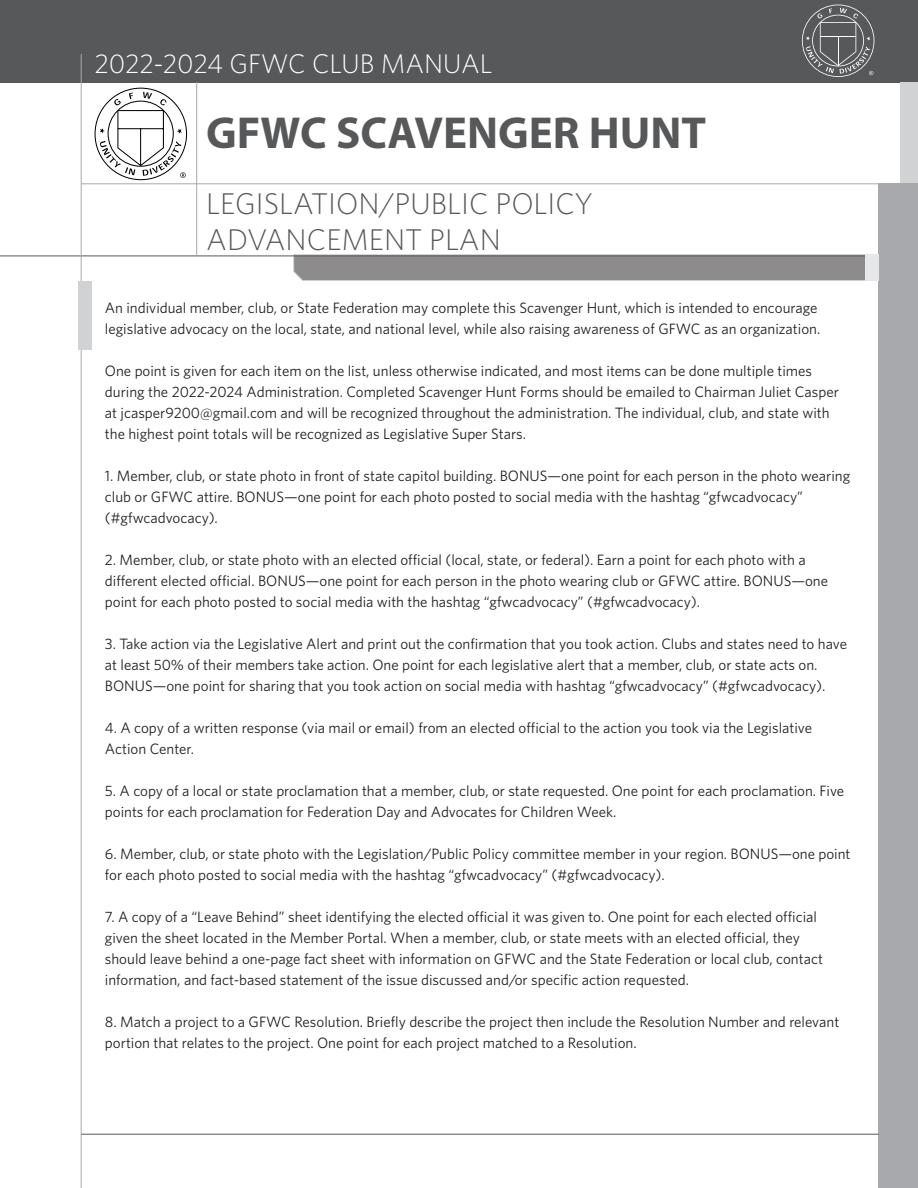
<style>
.page{position:relative;width:918px;height:1188px;background:#fff}
.page>*{position:absolute;margin:0;border:0;box-sizing:border-box;transform-origin:0 0}
.t1{font:700 45px "Myriad Pro";color:#57585a}
.t2{font:300 30px "Whitney HTF";color:#57585a}
.t3{font:300 27px "Whitney HTF";color:#fff}
.t4{font:15px/21px "Whitney HTF";color:#231f20}
</style>
<div class="page">
<svg style="left:293px;top:254px;width:572px;height:27px;background:#919090"></svg>
<div style="left:0;top:0;width:918px;height:82px;background:#57585a"></div>
<div style="left:901px;top:82px;width:17px;height:104px;background:#d1d2d4"></div>
<div style="left:878px;top:184px;width:40px;height:1004px;background:#a8a9ad"></div>
<hr style="left:81px;top:184px;width:837px;height:1px;background:#a8a9ad">
<hr style="left:0;top:256px;width:878px;height:1px;background:#57585a">
<hr style="left:81px;top:54px;width:1px;height:1134px;background:#a8a9ad">
<hr style="left:196px;top:82px;width:1px;height:174px;background:#a8a9ad">
<div style="left:78px;top:281px;width:13px;height:69px;background:#d1d2d4"></div>
<hr style="left:81px;top:1134px;width:798px;height:1px;background:#57585a">
<svg style="left:94px;top:88px;width:93px;height:92px"></svg>
<svg style="left:100px;top:92px;width:86px;height:86px"></svg>
<svg style="left:802px;top:5px;width:72px;height:72px"></svg>
<div style="left:865px;top:254px;width:13px;height:27px;background:#e6e7e9"></div>
<p class="t3" style="left:94px;top:48px;width:399px">2022-2024 GFWC CLUB MANUAL</p>
<p class="t1" style="left:206px;top:104px;width:501px">GFWC SCAVENGER HUNT</p>
<p class="t2" style="left:206px;top:186px;width:388px">LEGISLATION/PUBLIC POLICY</p>
<p class="t2" style="left:206px;top:222px;width:296px">ADVANCEMENT PLAN</p>
<p class="t4" style="left:105px;top:297px;width:717px">An individual member, club, or State Federation may complete this Scavenger Hunt, which is intended to encourage legislative advocacy on the local, state, and national level, while also raising awareness of GFWC as an organization.</p>
<p class="t4" style="left:105px;top:360px;width:736px">One point is given for each item on the list, unless otherwise indicated, and most items can be done multiple times during the 2022-2024 Administration. Completed Scavenger Hunt Forms should be emailed to Chairman Juliet Casper at jcasper9200@gmail.com and will be recognized throughout the administration. The individual, club, and state with the highest point totals will be recognized as Legislative Super Stars.</p>
<p class="t4" style="left:105px;top:465px;width:747px">1. Member, club, or state photo in front of state capitol building. BONUS—one point for each person in the photo wearing club or GFWC attire. BONUS—one point for each photo posted to social media with the hashtag “gfwcadvocacy” (#gfwcadvocacy).</p>
<p class="t4" style="left:105px;top:549px;width:725px">2. Member, club, or state photo with an elected official (local, state, or federal). Earn a point for each photo with a different elected official. BONUS—one point for each person in the photo wearing club or GFWC attire. BONUS—one point for each photo posted to social media with the hashtag “gfwcadvocacy” (#gfwcadvocacy).</p>
<p class="t4" style="left:105px;top:633px;width:744px">3. Take action via the Legislative Alert and print out the confirmation that you took action. Clubs and states need to have at least 50% of their members take action. One point for each legislative alert that a member, club, or state acts on.<br>BONUS—one point for sharing that you took action on social media with hashtag “gfwcadvocacy” (#gfwcadvocacy).</p>
<p class="t4" style="left:105px;top:717px;width:709px">4. A copy of a written response (via mail or email) from an elected official to the action you took via the Legislative<br>Action Center.</p>
<p class="t4" style="left:105px;top:780px;width:741px">5. A copy of a local or state proclamation that a member, club, or state requested. One point for each proclamation. Five points for each proclamation for Federation Day and Advocates for Children Week.</p>
<p class="t4" style="left:105px;top:843px;width:747px">6. Member, club, or state photo with the Legislation/Public Policy committee member in your region. BONUS—one point for each photo posted to social media with the hashtag “gfwcadvocacy” (#gfwcadvocacy).</p>
<p class="t4" style="left:105px;top:906px;width:720px">7. A copy of a “Leave Behind” sheet identifying the elected official it was given to. One point for each elected official given the sheet located in the Member Portal. When a member, club, or state meets with an elected official, they should leave behind a one-page fact sheet with information on GFWC and the State Federation or local club, contact information, and fact-based statement of the issue discussed and/or specific action requested.</p>
<p class="t4" style="left:105px;top:1011px;width:736px">8. Match a project to a GFWC Resolution. Briefly describe the project then include the Resolution Number and relevant portion that relates to the project. One point for each project matched to a Resolution.</p>
</div>
